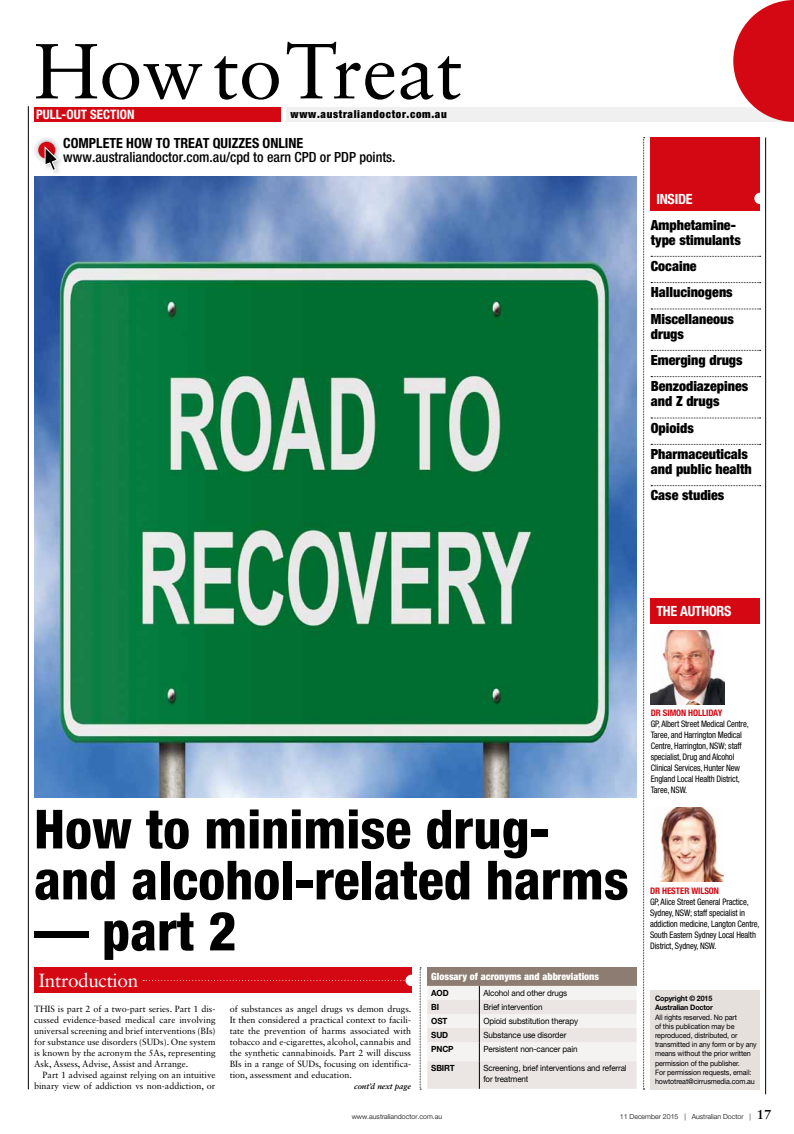
<style>
.page{position:relative;width:794px;height:1134px;background:#fff}
.page>*{position:absolute;margin:0;border:0;box-sizing:border-box;transform-origin:0 0}
.t1{font:78px "Sabon LT Std";color:#000}
.t2{font:800 condensed 54px/51px "Helvetica Neue LT Std";color:#000}
.t3{font:19px "Sabon LT Std";letter-spacing:-.02em;color:#fff}
.t4{font:700 condensed 14.1px "Helvetica Neue LT Std";letter-spacing:-.02em;color:#fff}
.t5{font:900 condensed 14px/26.3px "Helvetica Neue LT Std";color:#000}
.t6{font:500 condensed 14px "Helvetica Neue LT Std";color:#000}
.t7{font:700 condensed 14px "Helvetica Neue LT Std";color:#000}
.t8{font:700 condensed 13px "Helvetica Neue LT Std";color:#fff}
.t9{font:900 condensed 11px "Helvetica Neue LT Std";letter-spacing:.06em;color:#000}
.t10{font:900 condensed 10px "Helvetica Neue LT Std";color:#fff}
.t11{font:9px/11px "Sabon LT Std";color:#000;text-align:justify}
.t12{font:condensed 9px/11px "Helvetica Neue LT Std";letter-spacing:-.015em;color:#000;scale:.95 1}
.t13{font:700 condensed 9px "Helvetica Neue LT Std";letter-spacing:-.01em;color:#d30813}
.t14{font:8.5px/11px "Helvetica Neue LT Std";letter-spacing:-.015em;color:#000;scale:.95 1}
.t15{font:700 8.5px "Helvetica Neue LT Std";letter-spacing:-.015em;color:#000;scale:.95 1}
.t16{font:italic 700 8px "Sabon LT Std";color:#000}
.t17{font:7.5px/9.2px "Helvetica Neue LT Std";letter-spacing:-.015em;color:#000;scale:.95 1}
.t18{font:700 7.5px/9.2px "Helvetica Neue LT Std";letter-spacing:-.015em;color:#000;scale:.95 1}
.t19{font:300 7px "Helvetica Neue LT Std";color:#000}
.s1{font-family:"Sabon LT Std";font-weight:700;font-size:13px}
</style>
<div class="page">
<hr style="left:28px;top:106px;width:1px;height:983px;background:#000">
<img style="left:34px;top:176px;width:602px;height:621px">
<svg style="left:643px;top:137px;width:1px;height:953px"></svg>
<div style="left:651px;top:137px;width:109px;height:74px;background:#d30813"></div>
<div style="left:754px;top:193px;width:11px;height:11px;background:#fff;border-radius:50%"></div>
<div style="left:286px;top:107px;width:508px;height:14px;background:#eff0ef"></div>
<div style="left:34px;top:107px;width:247px;height:14px;background:#d30813"></div>
<svg style="left:733px;top:0;width:61px;height:122px"></svg>
<hr style="left:765px;top:137px;width:1px;height:957px;background:#000">
<svg style="left:34px;top:137px;width:26px;height:26px"></svg>
<div style="left:35px;top:139px;width:23px;height:23px;background:#000;opacity:.25"></div>
<div style="left:38px;top:142px;width:17px;height:17px;background:#d30813;border-radius:50%"></div>
<div style="left:42px;top:145px;width:22px;height:32px;background:#000;opacity:.25"></div>
<svg style="left:45px;top:146px;width:13px;height:25px"></svg>
<div style="left:651px;top:990px;width:109px;height:99px;background:#e6e0dd"></div>
<div style="left:427px;top:968px;width:209px;height:18px;background:#8d7c71"></div>
<svg style="left:427px;top:986px;width:209px;height:103px"></svg>
<div style="left:651px;top:598px;width:109px;height:25px;background:#d30813"></div>
<img style="left:651px;top:631px;width:73px;height:73px">
<img style="left:660px;top:808px;width:64px;height:73px">
<div style="left:34px;top:968px;width:377px;height:25px;background:#d30813"></div>
<div style="left:405px;top:975px;width:12px;height:11px;background:#fff;border-radius:50%"></div>
<svg style="left:143px;top:980px;width:263px;height:1px"></svg>
<svg style="left:651px;top:256px;width:109px;height:1px"></svg>
<svg style="left:651px;top:282px;width:109px;height:1px"></svg>
<svg style="left:651px;top:309px;width:109px;height:1px"></svg>
<svg style="left:651px;top:350px;width:109px;height:1px"></svg>
<svg style="left:651px;top:376px;width:109px;height:1px"></svg>
<svg style="left:651px;top:418px;width:109px;height:1px"></svg>
<svg style="left:651px;top:444px;width:109px;height:1px"></svg>
<svg style="left:651px;top:485px;width:109px;height:1px"></svg>
<svg style="left:420px;top:968px;width:1px;height:122px"></svg>
<h1 class="t1" style="left:34px;top:25px;width:430px">How to Treat</h1>
<h3 class="t8" style="left:36px;top:106px;width:100px">PULL-OUT SECTION</h3>
<p class="t9" style="left:291px;top:107px;width:158px">www.australiandoctor.com.au</p>
<h3 class="t7" style="left:63px;top:135px;width:34px">COMPLETE</h3>
<h3 class="t7" style="left:126px;top:135px;width:144px">HOW TO TREAT QUIZZES ONLINE</h3>
<h3 class="t6" style="left:63px;top:149px;width:334px">www.australiandoctor.com.au/cpd to earn CPD or PDP points.</h3>
<h3 class="t4" style="left:656px;top:191px;width:38px">INSIDE</h3>
<h3 class="t5" style="left:651px;top:217px;width:92px;line-height:15px">Amphetamine&shy;type stimulants</h3>
<h3 class="t5" style="left:651px;top:253px;width:85px">Cocaine<br>Hallucinogens<br>Miscellaneous</h3>
<h3 class="t5" style="left:651px;top:320px;width:99px">drugs<br>Emerging drugs<br>Benzodiazepines</h3>
<h3 class="t5" style="left:651px;top:388px;width:99px">and Z drugs<br>Opioids<br>Pharmaceuticals</h3>
<h3 class="t5" style="left:651px;top:456px;width:102px">and public health<br>Case studies</h3>
<h3 class="t4" style="left:656px;top:603px;width:40px">THE AUTHO</h3>
<h3 class="t4" style="left:716px;top:603px;width:15px">RS</h3>
<h2 class="t2" style="left:34px;top:803px;width:596px">How to minimise drug&shy;and alcohol-related harms</h2>
<h2 class="t2" style="left:34px;top:905px;width:204px">— part 2</h2>
<h3 class="t3" style="left:39px;top:969px;width:101px">Introduction</h3>
<p class="t11" style="left:34px;top:1003px;width:183px">THIS is part 2 of a two-part series. Part 1 dis&shy;cussed evidence-based medical care involving universal screening and brief interventions (BIs) for substance use disorders (SUDs). One system is known by the acronym the 5As, representing Ask, Assess, Advise, Assist and Arrange.</p>
<p class="t11" style="left:34px;top:1069px;width:183px;text-align:right">Part 1 advised against relying on an intuitive binary view of addiction vs non-addiction, or</p>
<p class="t11" style="left:230px;top:1003px;width:183px">of substances as angel drugs vs demon drugs.<br>It then considered a practical context to facili&shy;tate the prevention of harms associated with tobacco and e-cigarettes, alcohol, cannabis and the synthetic cannabinoids. Part 2 will discuss BIs in a range of SUDs, focusing on identifica&shy;tion, assessment and education.</p>
<p class="t16" style="left:354px;top:1082px;width:59px">cont’d next page</p>
<p class="t10" style="left:431px;top:970px;width:169px">Glossary of acronyms and abbreviations</p>
<p class="t15" style="left:431px;top:988px;width:20px">AOD</p>
<p class="t14" style="left:483px;top:987px;width:90px">Alcohol and other drugs</p>
<p class="t15" style="left:431px;top:1002px;width:10px">BI</p>
<p class="t14" style="left:483px;top:1001px;width:64px">Brief intervention</p>
<p class="t15" style="left:431px;top:1016px;width:19px">OST</p>
<p class="t14" style="left:483px;top:1015px;width:101px">Opioid substitution therapy</p>
<p class="t15" style="left:431px;top:1030px;width:19px">SUD</p>
<p class="t14" style="left:483px;top:1029px;width:89px">Substance use disorder</p>
<p class="t15" style="left:431px;top:1044px;width:25px">PNCP</p>
<p class="t14" style="left:483px;top:1043px;width:101px">Persistent non-cancer pain</p>
<p class="t15" style="left:431px;top:1063px;width:26px">SBIRT</p>
<p class="t14" style="left:483px;top:1063px;width:152px">Screening, brief interventions and referral for treatment</p>
<p class="t13" style="left:651px;top:707px;width:48px">DR SIMON HOLLID</p>
<p class="t13" style="left:713px;top:707px;width:11px">AY</p>
<p class="t12" style="left:651px;top:718px;width:105px">GP, Albert Street Medical Centre,<br>Taree, and Harrington Medical<br>Centre, Harrington, NSW; staff specialist, Drug and Alcohol<br>Clinical Services, Hunter New<br>England Local Health District,<br>Taree, NSW.</p>
<p class="t13" style="left:650px;top:885px;width:23px">DR HESTE</p>
<p class="t13" style="left:684px;top:885px;width:13px">R WILSON</p>
<p class="t12" style="left:650px;top:896px;width:117px">GP, Alice Street General Practice,<br>Sydney, NSW; staff specialist in addiction medicine, Langton Centre,<br>South Eastern Sydney Local Health<br>District, Sydney, NSW.</p>
<p class="t18" style="left:655px;top:994px;width:62px">Copyright © 2015<br>Australian Doctor</p>
<p class="t17" style="left:655px;top:1012px;width:109px">All rights reserved. No part<br>of this publication may be reproduced, distributed, or transmitted in any form or by any means without the prior written permission of the publisher.<br>For permission requests, email: howtotreat@cirrusmedia.com.au</p>
<p class="t19" style="left:352px;top:1112px;width:92px">www.australiandoctor.com.au</p>
<p class="t19" style="left:620px;top:1112px;width:153px">11 December 2015 | Australian Doctor | <span class="s1">17</span></p>
</div>
